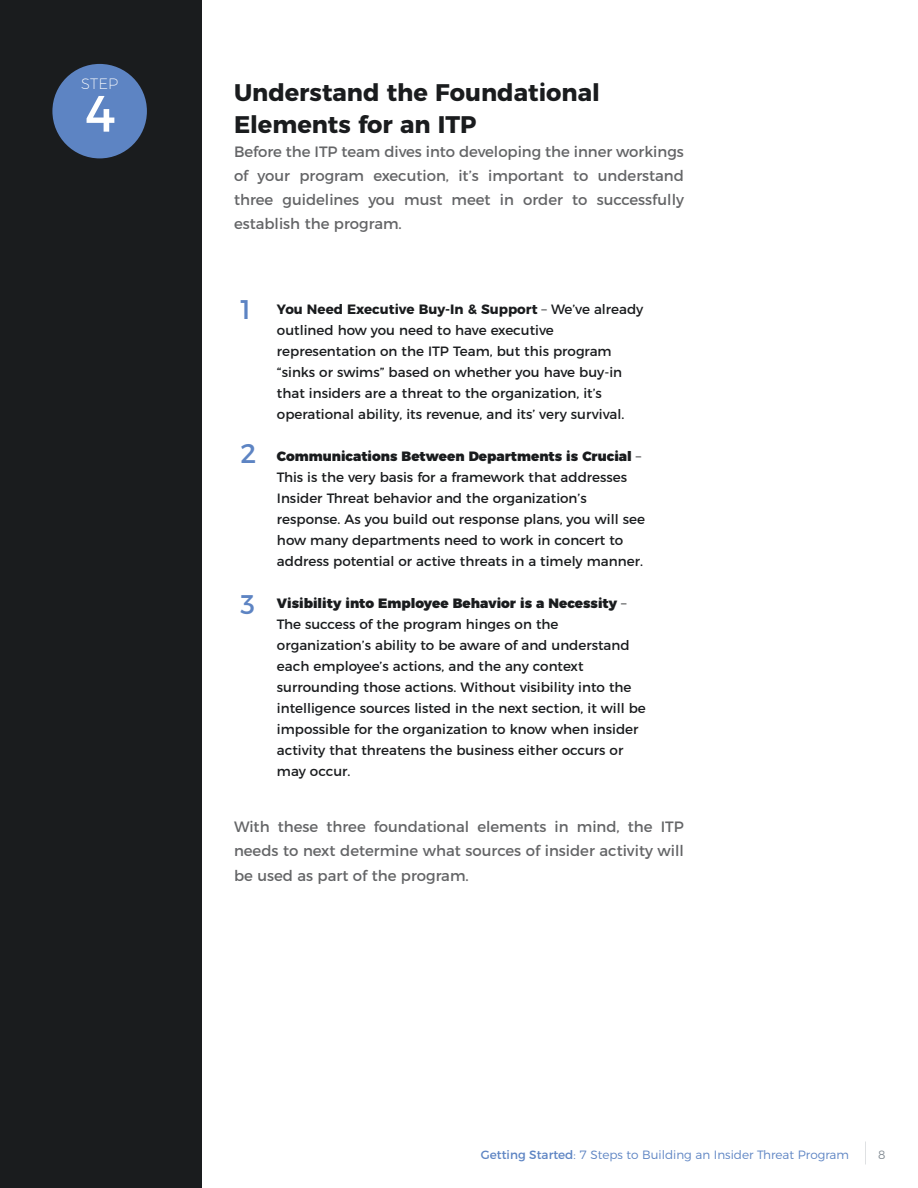
<style>
.page{position:relative;width:918px;height:1188px;background:#fff}
.page>*{position:absolute;margin:0;border:0;box-sizing:border-box;transform-origin:0 0}
.t1{font:51px "Montserrat";color:#fff}
.t2{font:27px "Montserrat";color:#5d84c3}
.t3{font:700 24px/31.7px "Montserrat";color:#1a1c1e}
.t4{font:15px/24.2px "Montserrat";color:#646567;text-align:justify}
.t5{font:200 15px "Montserrat";color:#fff}
.t6{font:13.5px/21px "Montserrat";color:#1a1c1e}
.t7{font:300 12px "Montserrat";color:#5d84c3}
.t8{font:300 12px "Montserrat";color:#7f8890}
.s1{font-weight:700}
.s2{font-weight:300}
.s3{font-weight:900}
.s4{font-weight:400}
</style>
<div class="page">
<div style="left:0;top:0;width:201px;height:1188px;background:#1a1c1e"></div>
<div style="left:52px;top:64px;width:95px;height:94px;background:#5d84c3;border-radius:50%"></div>
<p class="t5" style="left:81px;top:72px;width:38px">STEP</p>
<h1 class="t1" style="left:85px;top:73px;width:32px">4</h1>
<h3 class="t3" style="left:234px;top:75px;width:367px">Understand the Foundational<br>Elements for an ITP</h3>
<p class="t4" style="left:234px;top:138px;width:452px">Before the ITP team dives into developing the inner workings of your program execution, it’s important to understand three guidelines you must meet in order to successfully establish the program.</p>
<h2 class="t2" style="left:241px;top:288px;width:12px">1</h2>
<h2 class="t2" style="left:241px;top:431px;width:17px">2</h2>
<h2 class="t2" style="left:241px;top:583px;width:16px">3</h2>
<p class="t6" style="left:277px;top:297px;width:368px"><span class="s1">You Need Executive Buy-In &amp; Support</span> <span class="s2">–</span> We’ve already outlined how you need to have executive representation on the ITP Team, but this program “sinks or swims” based on whether you have buy-in that insiders are a threat to the organization, it’s operational ability, its revenue, and its’ very survival.</p>
<p class="t6" style="left:277px;top:444px;width:370px"><span class="s3">Communications Between Departments is Crucial</span> <span class="s2">– </span>This is the very basis for a framework that addresses Insider Threat behavior and the organization’s response. As you build out response plans, you will see how many departments need to work in concert to address potential or active threats in a timely manner.</p>
<p class="t6" style="left:277px;top:591px;width:370px"><span class="s3">Visibility into Employee Behavior is a Necessity</span> <span class="s2">– </span>The success of the program hinges on the organization’s ability to be aware of and understand each employee’s actions, and the any context surrounding those actions. Without visibility into the intelligence sources listed in the next section, it will be impossible for the organization to know when insider activity that threatens the business either occurs or may occur.</p>
<p class="t4" style="left:234px;top:814px;width:451px">With these three foundational elements in mind, the ITP needs to next determine what sources of insider activity will be used as part of the program.</p>
<p class="t7" style="left:481px;top:1145px;width:370px"><span class="s4">Getting Started</span>: 7 Steps to Building an Insider Threat Program</p>
<p class="t8" style="left:878px;top:1145px;width:9px">8</p>
</div>
